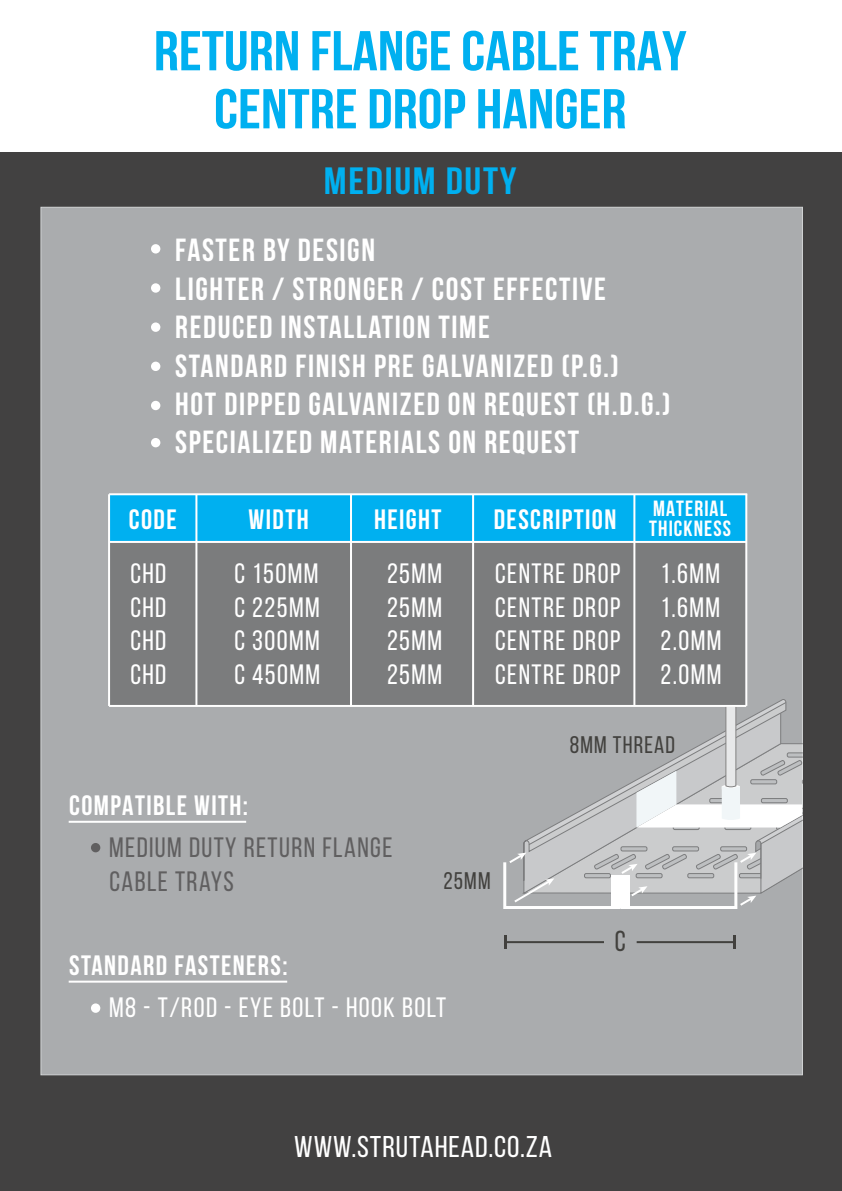
<style>
.page{position:relative;width:842px;height:1191px;background:#fff}
.page>*{position:absolute;margin:0;border:0;box-sizing:border-box;transform-origin:0 0}
.t1{font:700 56px/58px "Bebas Neue";color:#00b0f0;text-align:center;scale:1.11 1}
.t2{font:700 38px "Bebas Neue";letter-spacing:.04em;color:#00b0f0;scale:1.11 1}
.t3{font:700 32px/38.4px "Bebas Neue";letter-spacing:.05em;color:#fff}
.t4{font:30px "Bebas Neue";letter-spacing:.03em;color:#fff;scale:1.06 1}
.t5{font:28.8px "Bebas Neue";color:#42413e}
.t6{font:28px "Bebas Neue";letter-spacing:.05em;color:#fff}
.t7{font:700 28px "Bebas Neue";letter-spacing:.05em;color:#fff}
.t8{font:28px/33.6px "Bebas Neue";letter-spacing:.05em;color:#605f60}
.t9{font:24px "Bebas Neue";letter-spacing:.05em;color:#42413e}
.t10{font:700 22px/20px "Bebas Neue";letter-spacing:.05em;color:#fff}
</style>
<div class="page">
<div style="left:0;top:153px;width:842px;height:1038px;background:#424141"></div>
<div style="left:41px;top:207px;width:762px;height:868px;background:#aaacae;border:1px solid #d2d4d5"></div>
<div style="left:109px;top:494px;width:637px;height:48px;background:#00b0f0"></div>
<div style="left:109px;top:542px;width:637px;height:164px;background:#7b7c7d"></div>
<hr style="left:109px;top:493px;width:638px;height:2px;background:#fff">
<hr style="left:472px;top:494px;width:2px;height:212px;background:#fff">
<hr style="left:633px;top:494px;width:2px;height:212px;background:#fff">
<hr style="left:109px;top:541px;width:637px;height:2px;background:#fff">
<hr style="left:745px;top:494px;width:2px;height:212px;background:#fff">
<hr style="left:108px;top:494px;width:2px;height:212px;background:#fff">
<hr style="left:195px;top:494px;width:2px;height:212px;background:#fff">
<hr style="left:350px;top:494px;width:2px;height:212px;background:#fff">
<hr style="left:109px;top:705px;width:637px;height:2px;background:#fff">
<div style="left:151px;top:244px;width:9px;height:9px;background:#fff;border-radius:50%"></div>
<div style="left:151px;top:283px;width:9px;height:10px;background:#fff;border-radius:50%"></div>
<div style="left:151px;top:322px;width:9px;height:10px;background:#fff;border-radius:50%"></div>
<div style="left:151px;top:362px;width:9px;height:9px;background:#fff;border-radius:50%"></div>
<div style="left:151px;top:401px;width:9px;height:9px;background:#fff;border-radius:50%"></div>
<div style="left:151px;top:438px;width:9px;height:9px;background:#fff;border-radius:50%"></div>
<hr style="left:69px;top:980px;width:218px;height:2px;background:#fff">
<hr style="left:69px;top:820px;width:177px;height:2px;background:#fff">
<div style="left:91px;top:843px;width:9px;height:9px;background:#605f60;border-radius:50%"></div>
<div style="left:91px;top:1003px;width:9px;height:9px;background:#fff;border-radius:50%"></div>
<hr style="left:506px;top:941px;width:98px;height:2px;background:#42413e">
<svg style="left:505px;top:935px;width:2px;height:13px"></svg>
<hr style="left:637px;top:941px;width:98px;height:2px;background:#42413e">
<svg style="left:734px;top:935px;width:2px;height:13px"></svg>
<svg style="left:503px;top:698px;width:300px;height:212px"></svg>
<h1 class="t1" style="left:154px;top:21px;width:482px">RETURN FLANGE CABLE TRAY<br>CENTRE DROP HANGER</h1>
<p class="t2" style="left:324px;top:160px;width:175px">MEDIUM DUTY</p>
<p class="t3" style="left:175px;top:231px;width:497px">FASTER BY DESIGN<br>LIGHTER / STRONGER / COST EFFECTIVE<br>REDUCED INSTALLATION TIME<br>STANDARD FINISH PRE GALVANIZED (P.G.)<br>HOT DIPPED GALVANIZED ON REQUEST (H.D.G.)<br>SPECIALIZED MATERIALS ON REQUEST</p>
<p class="t7" style="left:129px;top:504px;width:49px">CODE</p>
<p class="t7" style="left:249px;top:504px;width:62px">WIDTH</p>
<p class="t7" style="left:374px;top:504px;width:69px">HEIGHT</p>
<p class="t7" style="left:494px;top:504px;width:124px">DESCRIPTION</p>
<p class="t10" style="left:649px;top:498px;width:83px">MATERIAL<br>THICKNESS</p>
<p class="t6" style="left:130px;top:558px;width:37px">CHD</p>
<p class="t6" style="left:234px;top:558px;width:85px">C 150MM</p>
<p class="t6" style="left:387px;top:558px;width:57px">25MM</p>
<p class="t6" style="left:495px;top:558px;width:127px">CENTRE DROP</p>
<p class="t6" style="left:661px;top:558px;width:61px">1.6MM</p>
<p class="t6" style="left:130px;top:592px;width:37px">CHD</p>
<p class="t6" style="left:234px;top:592px;width:87px">C 225MM</p>
<p class="t6" style="left:387px;top:592px;width:57px">25MM</p>
<p class="t6" style="left:495px;top:592px;width:127px">CENTRE DROP</p>
<p class="t6" style="left:661px;top:592px;width:61px">1.6MM</p>
<p class="t6" style="left:130px;top:625px;width:37px">CHD</p>
<p class="t6" style="left:234px;top:625px;width:87px">C 300MM</p>
<p class="t6" style="left:387px;top:625px;width:57px">25MM</p>
<p class="t6" style="left:495px;top:625px;width:127px">CENTRE DROP</p>
<p class="t6" style="left:661px;top:625px;width:62px">2.0MM</p>
<p class="t6" style="left:130px;top:659px;width:37px">CHD</p>
<p class="t6" style="left:234px;top:659px;width:87px">C 450MM</p>
<p class="t6" style="left:387px;top:659px;width:57px">25MM</p>
<p class="t6" style="left:495px;top:659px;width:127px">CENTRE DROP</p>
<p class="t6" style="left:661px;top:659px;width:62px">2.0MM</p>
<p class="t7" style="left:69px;top:790px;width:180px">COMPATIBLE WITH:</p>
<p class="t8" style="left:109px;top:830px;width:285px">MEDIUM DUTY RETURN FLANGE<br>CABLE TRAYS</p>
<p class="t9" style="left:443px;top:867px;width:49px">25MM</p>
<p class="t7" style="left:69px;top:949px;width:220px">STANDARD FASTENERS:</p>
<p class="t6" style="left:109px;top:992px;width:339px">M8 - T/ROD - EYE BOLT - HOOK BOLT</p>
<p class="t9" style="left:570px;top:731px;width:107px">8MM THREAD</p>
<p class="t5" style="left:615px;top:926px;width:12px">C</p>
<p class="t4" style="left:294px;top:1130px;width:245px">WWW.STRUTAHEAD.CO.ZA</p>
</div>
